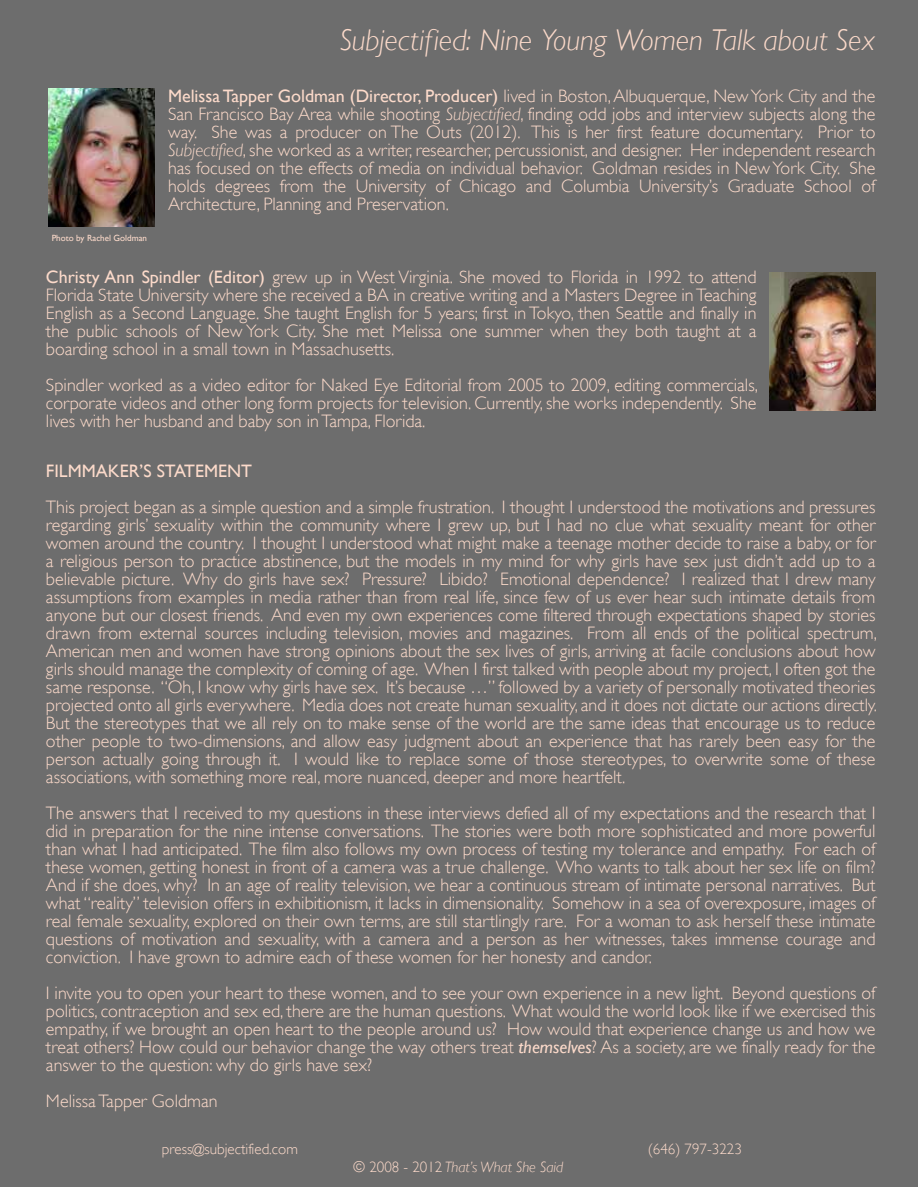
<style>
.page{position:relative;width:918px;height:1188px;background:#fff}
.page>*{position:absolute;margin:0;border:0;box-sizing:border-box;transform-origin:0 0}
.t1{font:italic 300 30px "Gill Sans";letter-spacing:-.005em;color:#fcdaca}
.t2{font:300 18px/18px "Gill Sans";color:#fcdaca;text-align:justify}
.t3{font:18px "Gill Sans";color:#fcdaca}
.t4{font:300 15px "Gill Sans";color:#fcdaca}
.t5{font:italic 300 15px "Gill Sans";color:#fcdaca}
.t6{font:9px "Gill Sans";color:#fcdaca}
.s1{font-weight:400}
.s2{font-style:italic}
.s3{font-weight:400;font-style:italic}
.s4{font-style:normal}
</style>
<div class="page">
<div style="left:0;top:0;width:918px;height:1186px;background:#6d6d6d"></div>
<img style="left:769px;top:273px;width:106px;height:137px">
<img style="left:49px;top:89px;width:106px;height:137px">
<h1 class="t1" style="left:340px;top:24px;width:537px">Subjectified: Nine Young Women Talk about Sex</h1>
<p class="t2" style="left:168px;top:87px;width:709px"><span class="s1">Melissa Tapper Goldman (Director, Producer)</span> lived in Boston, Albuquerque, New York City and the San Francisco Bay Area while shooting <span class="s2">Subjectified</span>, finding odd jobs and interview subjects along the way. She was a producer on The Outs (2012). This is her first feature documentary. Prior to <span class="s2">Subjectified</span>, she worked as a writer, researcher, percussionist, and designer. Her independent research has focused on the effects of media on individual behavior. Goldman resides in New York City. She holds degrees from the University of Chicago and Columbia University’s Graduate School of Architecture, Planning and Preservation.</p>
<p class="t6" style="left:52px;top:232px;width:97px">Photo by Rachel Goldman</p>
<p class="t2" style="left:46px;top:268px;width:712px"><span class="s1">Christy Ann Spindler (Editor)</span> grew up in West Virginia. She moved to Florida in 1992 to attend Florida State University where she received a BA in creative writing and a Masters Degree in Teaching English as a Second Language. She taught English for 5 years; first in Tokyo, then Seattle and finally in the public schools of New York City. She met Melissa one summer when they both taught at a boarding school in a small town in Massachusetts.</p>
<p class="t2" style="left:46px;top:376px;width:713px">Spindler worked as a video editor for Naked Eye Editorial from 2005 to 2009, editing commercials, corporate videos and other long form projects for television. Currently, she works independently. She lives with her husband and baby son in Tampa, Florida.</p>
<p class="t3" style="left:46px;top:460px;width:208px">FILMMAKER’S STATEMENT</p>
<p class="t2" style="left:46px;top:498px;width:832px">This project began as a simple question and a simple frustration. I thought I understood the motivations and pressures regarding girls’ sexuality within the community where I grew up, but I had no clue what sexuality meant for other women around the country. I thought I understood what might make a teenage mother decide to raise a baby, or for a religious person to practice abstinence, but the models in my mind for why girls have sex just didn’t add up to a believable picture. Why do girls have sex? Pressure? Libido? Emotional dependence? I realized that I drew many assumptions from examples in media rather than from real life, since few of us ever hear such intimate details from anyone but our closest friends. And even my own experiences come filtered through expectations shaped by stories drawn from external sources including television, movies and magazines. From all ends of the political spectrum, American men and women have strong opinions about the sex lives of girls, arriving at facile conclusions about how girls should manage the complexity of coming of age. When I first talked with people about my project, I often got the same response. “Oh, I know why girls have sex. It’s because …” followed by a variety of personally motivated theories projected onto all girls everywhere. Media does not create human sexuality, and it does not dictate our actions directly.<br>But the stereotypes that we all rely on to make sense of the world are the same ideas that encourage us to reduce other people to two-dimensions, and allow easy judgment about an experience that has rarely been easy for the person actually going through it. I would like to replace some of those stereotypes, to overwrite some of these associations, with something more real, more nuanced, deeper and more heartfelt.</p>
<p class="t2" style="left:46px;top:804px;width:831px">The answers that I received to my questions in these interviews defied all of my expectations and the research that I did in preparation for the nine intense conversations. The stories were both more sophisticated and more powerful than what I had anticipated. The film also follows my own process of testing my tolerance and empathy. For each of these women, getting honest in front of a camera was a true challenge. Who wants to talk about her sex life on film?<br>And if she does, why? In an age of reality television, we hear a continuous stream of intimate personal narratives. But what “reality” television offers in exhibitionism, it lacks in dimensionality. Somehow in a sea of overexposure, images of real female sexuality, explored on their own terms, are still startlingly rare. For a woman to ask herself these intimate questions of motivation and sexuality, with a camera and a person as her witnesses, takes immense courage and conviction. I have grown to admire each of these women for her honesty and candor.</p>
<p class="t2" style="left:46px;top:984px;width:831px">I invite you to open your heart to these women, and to see your own experience in a new light. Beyond questions of politics, contraception and sex ed, there are the human questions. What would the world look like if we exercised this empathy, if we brought an open heart to the people around us? How would that experience change us and how we treat others? How could our behavior change the way others treat <span class="s3">themselves</span>? As a society, are we finally ready for the answer to the question: why do girls have sex?</p>
<p class="t2" style="left:46px;top:1092px;width:173px">Melissa Tapper Goldman</p>
<p class="t4" style="left:162px;top:1140px;width:137px">press@subjectified.com</p>
<p class="t4" style="left:648px;top:1140px;width:95px">(646) 797-3223</p>
<p class="t5" style="left:353px;top:1158px;width:212px"><span class="s4">© 2008 - 2012</span> That’s What She Said</p>
</div>
